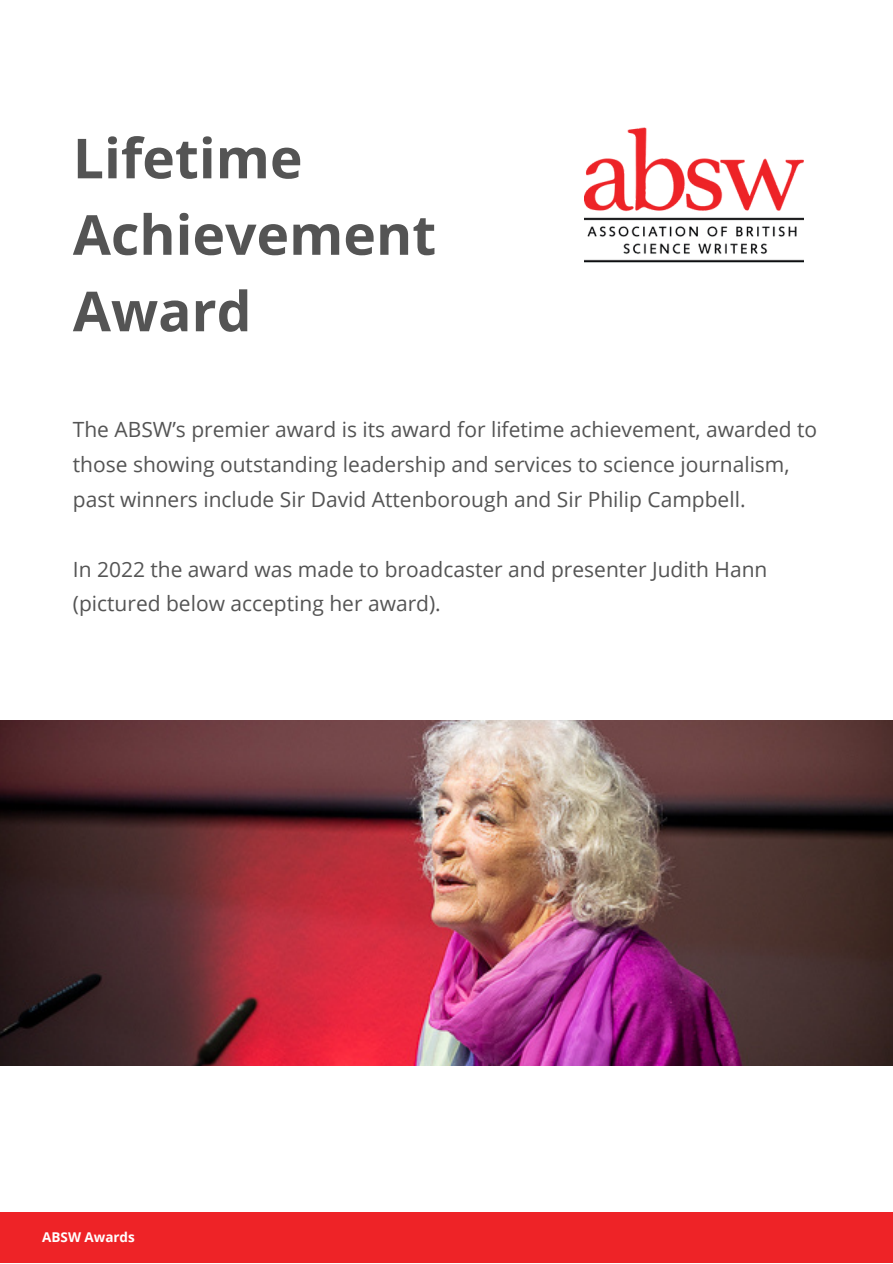
<style>
.page{position:relative;width:893px;height:1264px;background:#fff}
.page>*{position:absolute;margin:0;border:0;box-sizing:border-box;transform-origin:0 0}
.t1{font:700 55.2px/76.5px "Open Sans";color:#545454}
.t2{font:21px/34.8px "Open Sans";color:#545454}
.t3{font:700 13.5px "Open Sans";color:#fff}
</style>
<div class="page">
<img style="left:584px;top:127px;width:219px;height:136px">
<img style="left:0;top:720px;width:892px;height:345px">
<div style="left:0;top:1212px;width:892px;height:50px;background:#ee2327"></div>
<h1 class="t1" style="left:73px;top:119px;width:365px">Lifetime<br>Achievement<br>Award</h1>
<p class="t2" style="left:73px;top:411px;width:746px">The ABSW’s premier award is its award for lifetime achievement, awarded to those showing outstanding leadership and services to science journalism, past winners include Sir David Attenborough and Sir Philip Campbell.</p>
<p class="t2" style="left:73px;top:551px;width:696px">In 2022 the award was made to broadcaster and presenter Judith Hann (pictured below accepting her award).</p>
<p class="t3" style="left:42px;top:1227px;width:94px">ABSW Awards</p>
</div>
